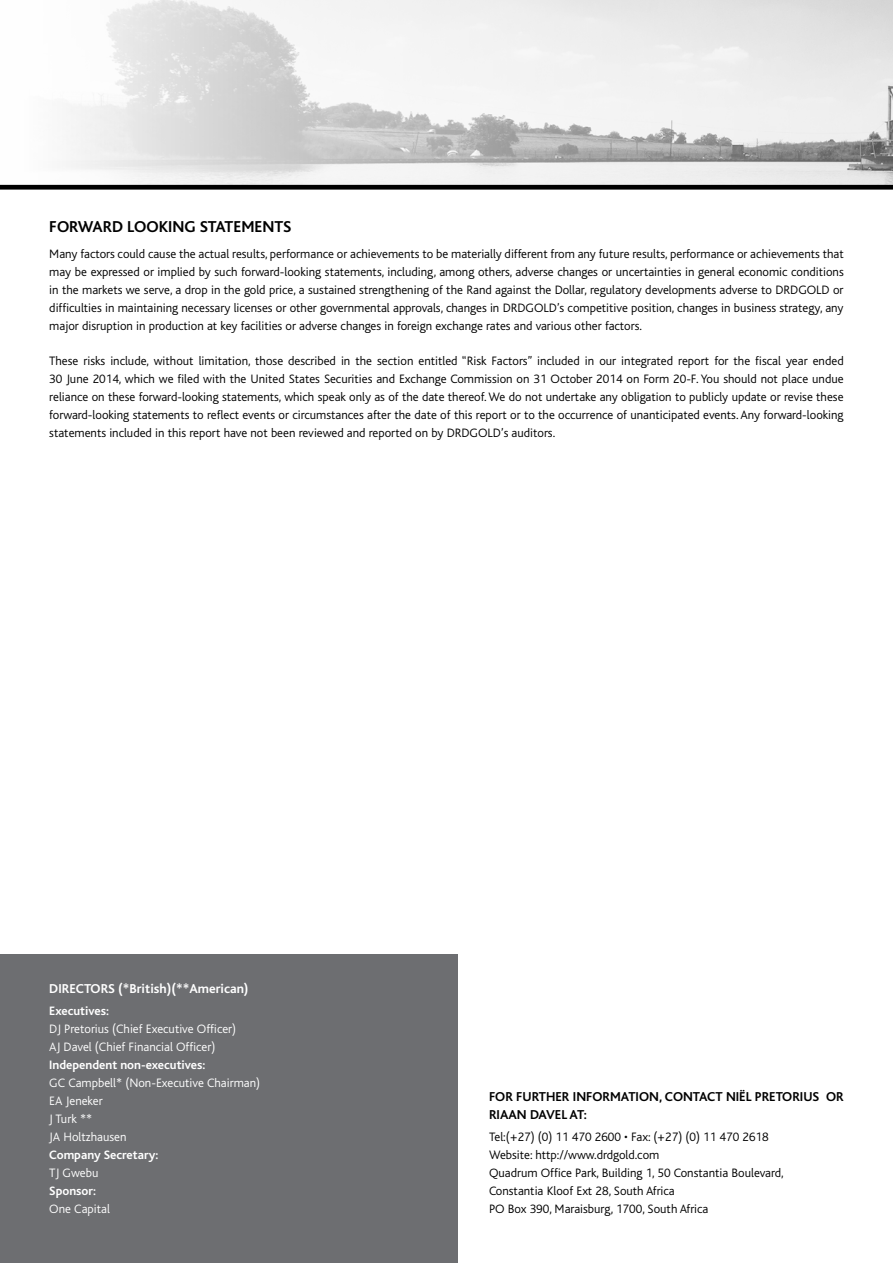
<style>
.page{position:relative;width:893px;height:1263px;background:#fff}
.page>*{position:absolute;margin:0;border:0;box-sizing:border-box;transform-origin:0 0}
.t1{font:700 16.5px "Bliss";color:#000}
.t2{font:700 13.5px/18px "Bliss";color:#000}
.t3{font:700 13.5px "Bliss";color:#fff}
.t4{font:300 12.75px/18px "Bliss";color:#000;text-align:justify}
.t5{font:300 12.75px/18px "Bliss";color:#fff}
.t6{font:700 12.75px "Bliss";color:#fff}
</style>
<div class="page">
<div style="left:0;top:955px;width:457px;height:308px;background:#6d6e71"></div>
<svg style="left:0;top:0;width:893px;height:185px;fill:#eee"></svg>
<hr style="left:0;top:185px;width:893px;height:4px;background:#000">
<p class="t1" style="left:49px;top:218px;width:244px">FORWARD LOOKING STATEMENTS</p>
<p class="t4" style="left:49px;top:245px;width:796px">Many factors could cause the actual results, performance or achievements to be materially different from any future results, performance or achievements that may be expressed or implied by such forward-looking statements, including, among others, adverse changes or uncertainties in general economic conditions in the markets we serve, a drop in the gold price, a sustained strengthening of the Rand against the Dollar, regulatory developments adverse to DRDGOLD or difficulties in maintaining necessary licenses or other governmental approvals, changes in DRDGOLD’s competitive position, changes in business strategy, any major disruption in production at key facilities or adverse changes in foreign exchange rates and various other factors.</p>
<p class="t4" style="left:49px;top:352px;width:796px">These risks include, without limitation, those described in the section entitled “Risk Factors” included in our integrated report for the fiscal year ended 30 June 2014, which we filed with the United States Securities and Exchange Commission on 31 October 2014 on Form 20-F. You should not place undue reliance on these forward-looking statements, which speak only as of the date thereof. We do not undertake any obligation to publicly update or revise these forward-looking statements to reflect events or circumstances after the date of this report or to the occurrence of unanticipated events. Any forward-looking statements included in this report have not been reviewed and reported on by DRDGOLD’s auditors.</p>
<p class="t3" style="left:49px;top:981px;width:201px">DIRECTORS (*British)(**American)</p>
<p class="t6" style="left:49px;top:1004px;width:61px">Executives:</p>
<p class="t5" style="left:49px;top:1020px;width:188px">DJ Pretorius (Chief Executive Officer)<br>AJ Davel (Chief Financial Officer)</p>
<p class="t6" style="left:49px;top:1058px;width:158px">Independent non-executives:</p>
<p class="t5" style="left:49px;top:1074px;width:212px">GC Campbell* (Non-Executive Chairman)<br>EA Jeneker<br>J Turk **<br>JA Holtzhausen</p>
<p class="t6" style="left:49px;top:1148px;width:111px">Company Secretary:</p>
<p class="t5" style="left:49px;top:1164px;width:51px">TJ Gwebu</p>
<p class="t6" style="left:49px;top:1184px;width:48px">Sponsor:</p>
<p class="t5" style="left:49px;top:1200px;width:62px">One Capital</p>
<p class="t2" style="left:489px;top:1088px;width:356px">FOR FURTHER INFORMATION, CONTACT NIËL PRETORIUS OR<br>RIAAN DAVEL AT:</p>
<p class="t4" style="left:489px;top:1128px;width:296px;text-align:left">Tel:(+27) (0) 11 470 2600 • Fax: (+27) (0) 11 470 2618<br>Website: http://www.drdgold.com<br>Quadrum Office Park, Building 1, 50 Constantia Boulevard, Constantia Kloof Ext 28, South Africa<br>PO Box 390, Maraisburg, 1700, South Africa</p>
</div>
